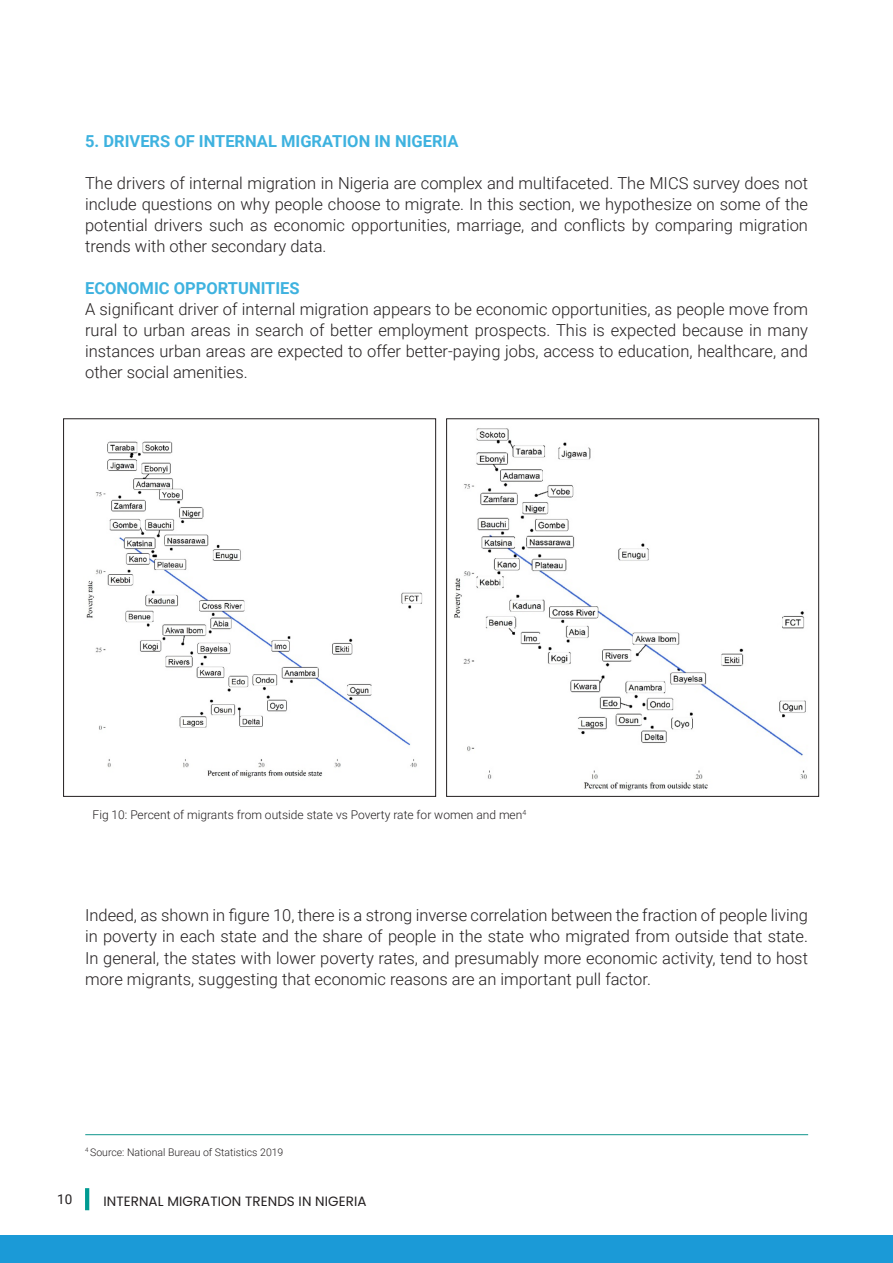
<style>
.page{position:relative;width:893px;height:1263px;background:#fff}
.page>*{position:absolute;margin:0;border:0;box-sizing:border-box;transform-origin:0 0}
.contact{font:300 16.5px/21px "Roboto";color:#231f20;text-align:justify}
.contact-2{font:700 16.5px "Roboto";color:#3eb2df}
.t1{font:13.5px "Poppins";letter-spacing:.005em;color:#231f20}
.t2{font:13.5px "Roboto";color:#231f20}
.contact-3{font:300 12px "Roboto";color:#231f20}
.contact-4{font:300 10.5px "Roboto";color:#231f20}
</style>
<div class="page">
<hr style="left:85px;top:1188px;width:4px;height:22px;background:#009b92">
<div style="left:0;top:1235px;width:893px;height:28px;background:#1b9ad7"></div>
<hr style="left:85px;top:1134px;width:723px;height:1px;background:#1e9c93">
<img style="left:86px;top:441px;width:337px;height:337px">
<img style="left:454px;top:423px;width:366px;height:369px">
<div style="left:63px;top:419px;width:373px;height:378px;border:1px solid #231f20"></div>
<div style="left:446px;top:419px;width:373px;height:378px;border:1px solid #231f20"></div>
<p class="contact-2" style="left:85px;top:130px;width:375px">5. DRIVERS OF INTERNAL MIGRATION IN NIGERIA</p>
<p class="contact" style="left:85px;top:172px;width:724px">The drivers of internal migration in Nigeria are complex and multifaceted. The MICS survey does not include questions on why people choose to migrate. In this section, we hypothesize on some of the potential drivers such as economic opportunities, marriage, and conflicts by comparing migration trends with other secondary data.</p>
<p class="contact-2" style="left:85px;top:277px;width:216px">ECONOMIC OPPORTUNITIES</p>
<p class="contact" style="left:85px;top:298px;width:724px">A significant driver of internal migration appears to be economic opportunities, as people move from rural to urban areas in search of better employment prospects. This is expected because in many instances urban areas are expected to offer better-paying jobs, access to education, healthcare, and other social amenities.</p>
<p class="contact-3" style="left:93px;top:806px;width:435px">Fig 10: Percent of migrants from outside state vs Poverty rate for women and men<sup>4</sup></p>
<p class="contact" style="left:85px;top:904px;width:724px">Indeed, as shown in figure 10, there is a strong inverse correlation between the fraction of people living in poverty in each state and the share of people in the state who migrated from outside that state.<br>In general, the states with lower poverty rates, and presumably more economic activity, tend to host more migrants, suggesting that economic reasons are an important pull factor.</p>
<p class="contact-4" style="left:85px;top:1144px;width:200px"><sup>4</sup> Source: National Bureau of Statistics 2019</p>
<p class="t2" style="left:57px;top:1189px;width:17px">10</p>
<p class="t1" style="left:104px;top:1194px;width:265px">INTERNAL MIGRATION TRENDS IN NIGERIA</p>
</div>
